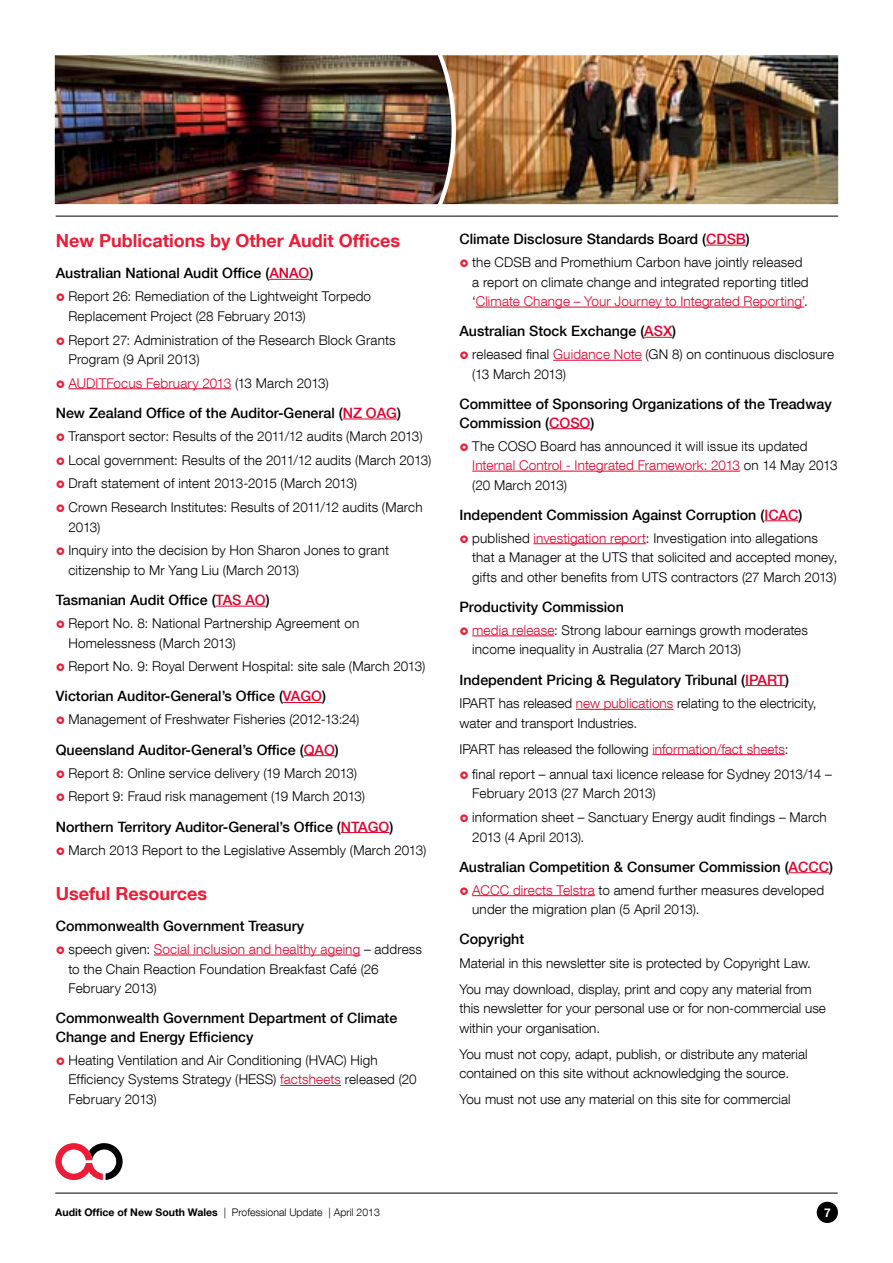
<style>
.page{position:relative;width:893px;height:1263px;background:#fff}
.page>*{position:absolute;margin:0;border:0;box-sizing:border-box;transform-origin:0 0}
.t1{font:700 18px "Helvetica Neue LT Com";color:#ed1b35}
.t2{font:500 14.25px/18.8px "Helvetica Neue LT Com";color:#000}
.t3{font:300 13.5px/19.5px "Helvetica Neue LT Com";letter-spacing:.01em;color:#000}
.t4{font:300 13.5px "Helvetica Neue LT Com";letter-spacing:.01em;color:#e2002b}
.t5{font:700 12px "Helvetica Neue LT Com";color:#fff}
.t6{font:300 10.5px "Helvetica Neue LT Com";color:#000}
.s1{color:#e2002b}
.s2{color:#000}
.s3{font-weight:700}
</style>
<div class="page">
<hr style="left:55px;top:1193px;width:783px;height:1px;background:#000">
<div style="left:817px;top:1202px;width:21px;height:21px;background:#000;border-radius:50%"></div>
<svg style="left:55px;top:1143px;width:68px;height:37px"></svg>
<img style="left:452px;top:55px;width:386px;height:149px">
<img style="left:55px;top:55px;width:397px;height:149px">
<hr style="left:56px;top:216px;width:782px;height:1px;background:#000">
<hr style="left:269px;top:279px;width:40px;height:1px;background:#e2002b">
<hr style="left:68px;top:388px;width:163px;height:1px;background:#e2002b">
<hr style="left:343px;top:419px;width:54px;height:1px;background:#e2002b">
<hr style="left:216px;top:606px;width:50px;height:1px;background:#e2002b">
<hr style="left:283px;top:702px;width:39px;height:1px;background:#e2002b">
<hr style="left:304px;top:755px;width:31px;height:1px;background:#e2002b">
<hr style="left:341px;top:832px;width:48px;height:1px;background:#e2002b">
<hr style="left:154px;top:955px;width:206px;height:1px;background:#e2002b">
<hr style="left:280px;top:1085px;width:61px;height:1px;background:#e2002b">
<hr style="left:706px;top:245px;width:40px;height:1px;background:#e2002b">
<hr style="left:476px;top:307px;width:328px;height:1px;background:#e2002b">
<svg style="left:644px;top:337px;width:28px;height:1px"></svg>
<hr style="left:553px;top:360px;width:89px;height:1px;background:#e2002b">
<hr style="left:549px;top:428px;width:41px;height:1px;background:#e2002b">
<hr style="left:472px;top:471px;width:268px;height:1px;background:#e2002b">
<hr style="left:764px;top:520px;width:34px;height:1px;background:#e2002b">
<hr style="left:533px;top:543px;width:113px;height:1px;background:#e2002b">
<hr style="left:472px;top:635px;width:82px;height:1px;background:#e2002b">
<hr style="left:745px;top:685px;width:40px;height:1px;background:#e2002b">
<hr style="left:576px;top:709px;width:97px;height:1px;background:#e2002b">
<hr style="left:652px;top:754px;width:133px;height:1px;background:#e2002b">
<hr style="left:789px;top:872px;width:40px;height:1px;background:#e2002b">
<hr style="left:472px;top:895px;width:123px;height:1px;background:#e2002b">
<h1 class="t1" style="left:56px;top:229px;width:346px">New Publications by Other Audit Offices</h1>
<p class="t2" style="left:56px;top:264px;width:259px">Australian National Audit Office (<span class="s1">ANAO</span>)</p>
<p class="t3" style="left:68px;top:286px;width:304px">Report 26: Remediation of the Lightweight Torpedo<br>Replacement Project (28 February 2013)</p>
<p class="t3" style="left:68px;top:330px;width:329px">Report 27: Administration of the Research Block Grants<br>Program (9 April 2013)</p>
<p class="t4" style="left:68px;top:375px;width:262px">AUDITFocus February 2013 <span class="s2">(13 March 2013)</span></p>
<p class="t2" style="left:56px;top:403px;width:347px">New Zealand Office of the Auditor-General (<span class="s1">NZ OAG</span>)</p>
<p class="t3" style="left:68px;top:424px;width:364px;line-height:23.7px">Transport sector: Results of the 2011/12 audits (March 2013)<br>Local government: Results of the 2011/12 audits (March 2013)<br>Draft statement of intent 2013-2015 (March 2013)<br>Crown Research Institutes: Results of 2011/12 audits (March</p>
<p class="t3" style="left:68px;top:515px;width:322px;line-height:23.7px">2013)<br>Inquiry into the decision by Hon Sharon Jones to grant</p>
<p class="t3" style="left:68px;top:560px;width:232px">citizenship to Mr Yang Liu (March 2013)</p>
<p class="t2" style="left:56px;top:590px;width:216px">Tasmanian Audit Office (<span class="s1">TAS AO</span>)</p>
<p class="t3" style="left:68px;top:613px;width:292px">Report No. 8: National Partnership Agreement on<br>Homelessness (March 2013)</p>
<p class="t3" style="left:68px;top:656px;width:358px">Report No. 9: Royal Derwent Hospital: site sale (March 2013)</p>
<p class="t2" style="left:56px;top:687px;width:272px">Victorian Auditor-General’s Office (<span class="s1">VAGO</span>)</p>
<p class="t3" style="left:68px;top:710px;width:292px">Management of Freshwater Fisheries (2012-13:24)</p>
<p class="t2" style="left:56px;top:740px;width:285px">Queensland Auditor-General’s Office (<span class="s1">QAO</span>)</p>
<p class="t3" style="left:68px;top:761px;width:298px;line-height:23.7px">Report 8: Online service delivery (19 March 2013)<br>Report 9: Fraud risk management (19 March 2013)</p>
<p class="t2" style="left:56px;top:817px;width:339px">Northern Territory Auditor-General’s Office (<span class="s1">NTAGO</span>)</p>
<p class="t3" style="left:68px;top:840px;width:359px">March 2013 Report to the Legislative Assembly (March 2013)</p>
<h1 class="t1" style="left:56px;top:882px;width:153px">Useful Resources</h1>
<p class="t2" style="left:56px;top:916px;width:250px">Commonwealth Government Treasury</p>
<p class="t3" style="left:68px;top:939px;width:355px">speech given: <span class="s1">Social inclusion and healthy ageing</span> – address to the Chain Reaction Foundation Breakfast Café (26<br>February 2013)</p>
<p class="t2" style="left:56px;top:1008px;width:343px">Commonwealth Government Department of Climate<br>Change and Energy Efficiency</p>
<p class="t3" style="left:68px;top:1050px;width:350px">Heating Ventilation and Air Conditioning (HVAC) High<br>Efficiency Systems Strategy (HESS) <span class="s1">factsheets</span> released (20<br>February 2013)</p>
<p class="t2" style="left:459px;top:229px;width:292px">Climate Disclosure Standards Board (<span class="s1">CDSB</span>)</p>
<p class="t3" style="left:472px;top:252px;width:338px">the CDSB and Promethium Carbon have jointly released a report on climate change and integrated reporting titled ‘<span class="s1">Climate Change – Your Journey to Integrated Reporting’</span>.</p>
<p class="t2" style="left:459px;top:322px;width:218px">Australian Stock Exchange (<span class="s1">ASX</span>)</p>
<p class="t3" style="left:472px;top:344px;width:363px">released final <span class="s1">Guidance Note</span> (GN 8) on continuous disclosure (13 March 2013)</p>
<p class="t2" style="left:459px;top:394px;width:374px">Committee of Sponsoring Organizations of the Treadway<br>Commission (<span class="s1">COSO</span>)</p>
<p class="t3" style="left:472px;top:436px;width:367px">The COSO Board has announced it will issue its updated<br><span class="s1">Internal Control - Integrated Framework: 2013</span> on 14 May 2013 (20 March 2013)</p>
<p class="t2" style="left:459px;top:505px;width:344px">Independent Commission Against Corruption (<span class="s1">ICAC</span>)</p>
<p class="t3" style="left:472px;top:528px;width:367px">published <span class="s1">investigation report</span>: Investigation into allegations that a Manager at the UTS that solicited and accepted money, gifts and other benefits from UTS contractors (27 March 2013)</p>
<p class="t2" style="left:459px;top:597px;width:166px">Productivity Commission</p>
<p class="t3" style="left:472px;top:620px;width:337px"><span class="s1">media release</span>: Strong labour earnings growth moderates income inequality in Australia (27 March 2013)</p>
<p class="t2" style="left:459px;top:670px;width:331px">Independent Pricing &amp; Regulatory Tribunal (<span class="s1">IPART</span>)</p>
<p class="t3" style="left:459px;top:693px;width:358px">IPART has released <span class="s1">new publications</span> relating to the electricity, water and transport Industries.</p>
<p class="t3" style="left:472px;top:736px;width:361px;line-height:25.2px;text-indent:-13px">IPART has released the following <span class="s1">information/fact sheets</span>:<br>final report – annual taxi licence release for Sydney 2013/14 –</p>
<p class="t3" style="left:472px;top:781px;width:356px;line-height:23.7px">February 2013 (27 March 2013)<br>information sheet – Sanctuary Energy audit findings – March</p>
<p class="t3" style="left:472px;top:827px;width:114px">2013 (4 April 2013).</p>
<p class="t2" style="left:459px;top:857px;width:375px">Australian Competition &amp; Consumer Commission (<span class="s1">ACCC</span>)</p>
<p class="t3" style="left:472px;top:880px;width:353px"><span class="s1">ACCC directs Telstra</span> to amend further measures developed under the migration plan (5 April 2013).</p>
<p class="t2" style="left:459px;top:930px;width:66px">Copyright</p>
<p class="t3" style="left:459px;top:950px;width:354px;line-height:26px">Material in this newsletter site is protected by Copyright Law.<br>You may download, display, print and copy any material from</p>
<p class="t3" style="left:459px;top:999px;width:368px">this newsletter for your personal use or for non-commercial use within your organisation.</p>
<p class="t3" style="left:459px;top:1044px;width:350px">You must not copy, adapt, publish, or distribute any material contained on this site without acknowledging the source.</p>
<p class="t3" style="left:459px;top:1089px;width:333px">You must not use any material on this site for commercial</p>
<p class="t6" style="left:55px;top:1206px;width:326px"><span class="s3">Audit Office of New South Wales</span> | Professional Update | April 2013</p>
<p class="t5" style="left:824px;top:1205px;width:8px">7</p>
</div>
